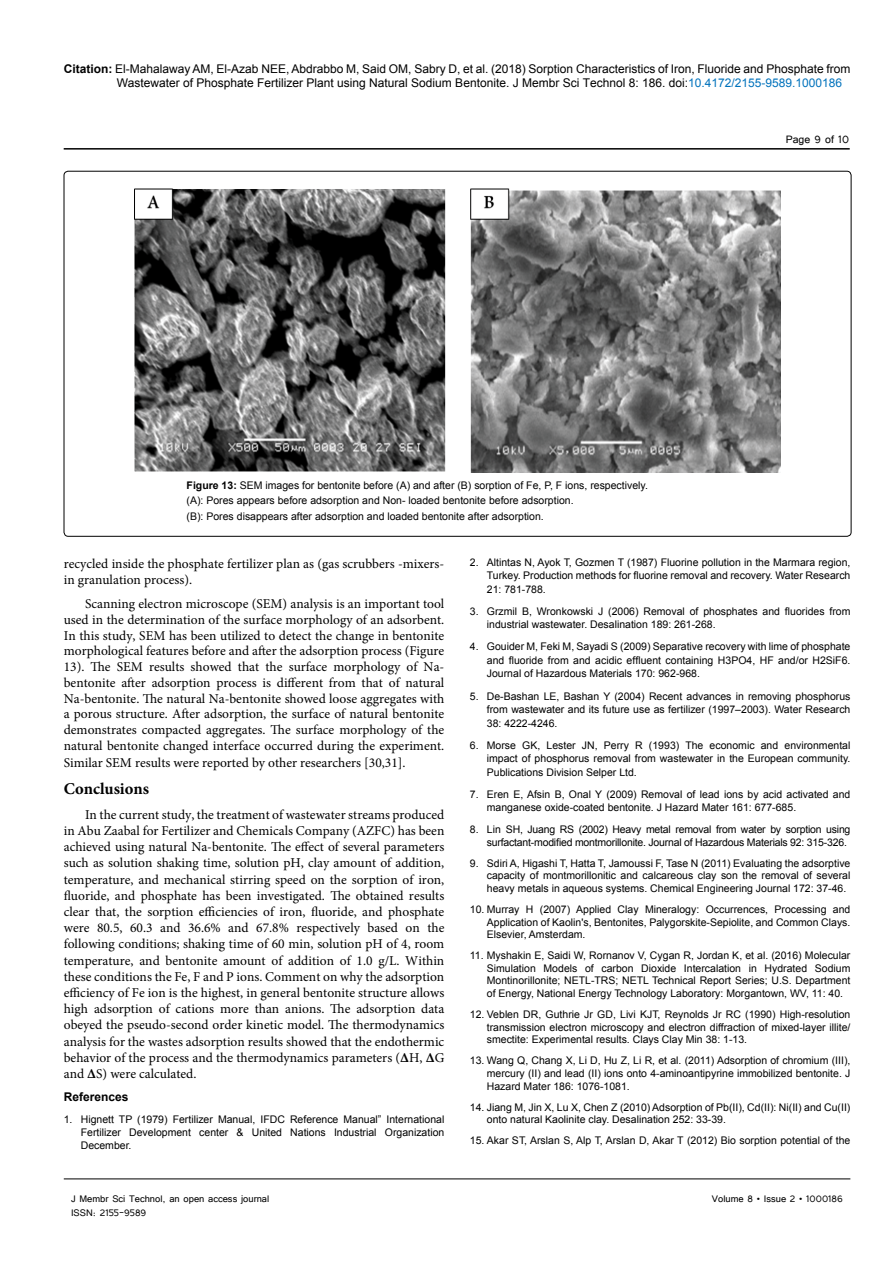
<style>
.page{position:relative;width:893px;height:1263px;background:#fff}
.page>*{position:absolute;margin:0;border:0;box-sizing:border-box;transform-origin:0 0}
.t1{font:700 16.5px "Minion Pro";color:#000}
.t2{font:13.5px/16.2px "Minion Pro";color:#000;text-align:justify}
.t3{font:13.5px "Tunga";color:#000}
.t4{font:12px/14.4px "Arial";color:#000}
.t5{font:12px "Tunga";color:#000}
.t6{font:700 12px "Arial";color:#000}
.t7{font:10.5px/12.6px "Arial";color:#000;text-align:justify}
.t8{font:10.5px/12.6px "Arial";letter-spacing:-.02em;color:#000}
.s1{font-weight:700}
.s2{color:#0072bc}
</style>
<div class="page">
<hr style="left:64px;top:148px;width:786px;height:2px;background:#000">
<hr style="left:64px;top:1179px;width:786px;height:1px;background:#000">
<img style="left:135px;top:188px;width:645px;height:284px">
<p class="t4" style="left:117px;top:61px;width:735px;text-indent:-53px"><span class="s1">Citation:</span> El-Mahalaway AM, El-Azab NEE, Abdrabbo M, Said OM, Sabry D, et al. (2018) Sorption Characteristics of Iron, Fluoride and Phosphate from<br>Wastewater of Phosphate Fertilizer Plant using Natural Sodium Bentonite. J Membr Sci Technol 8: 186. doi:<span class="s2">10.4172/2155-9589.1000186</span></p>
<p class="t3" style="left:786px;top:131px;width:65px">Page 9 of 10</p>
<p class="t7" style="left:187px;top:477px;width:463px;line-height:15.8px;text-align:left"><span class="s1">Figure 13:</span> SEM images for bentonite before (A) and after (B) sorption of Fe, P, F ions, respectively. (A): Pores appears before adsorption and Non- loaded bentonite before adsorption.<br>(B): Pores disappears after adsorption and loaded bentonite after adsorption.</p>
<p class="t7" style="left:487px;top:556px;width:365px;line-height:13.5px;text-indent:-17px">2. Altintas N, Ayok T, Gozmen T (1987) Fluorine pollution in the Marmara region, Turkey. Production methods for fluorine removal and recovery. Water Research 21: 781-788.</p>
<p class="t7" style="left:487px;top:605px;width:365px;line-height:13.5px;text-indent:-17px">3. Grzmil B, Wronkowski J (2006) Removal of phosphates and fluorides from industrial wastewater. Desalination 189: 261-268.</p>
<p class="t7" style="left:487px;top:640px;width:365px;line-height:13.5px;text-indent:-17px">4. Gouider M, Feki M, Sayadi S (2009) Separative recovery with lime of phosphate and fluoride from and acidic effluent containing H3PO4, HF and/or H2SiF6.<br>Journal of Hazardous Materials 170: 962-968.</p>
<p class="t7" style="left:487px;top:689px;width:365px;line-height:13.5px;text-indent:-17px">5. De-Bashan LE, Bashan Y (2004) Recent advances in removing phosphorus from wastewater and its future use as fertilizer (1997–2003). Water Research 38: 4222-4246.</p>
<p class="t7" style="left:487px;top:738px;width:365px;line-height:13.5px;text-indent:-17px">6. Morse GK, Lester JN, Perry R (1993) The economic and environmental impact of phosphorus removal from wastewater in the European community.<br>Publications Division Selper Ltd.</p>
<p class="t7" style="left:487px;top:787px;width:365px;line-height:13.5px;text-indent:-17px">7. Eren E, Afsin B, Onal Y (2009) Removal of lead ions by acid activated and manganese oxide-coated bentonite. J Hazard Mater 161: 677-685.</p>
<p class="t8" style="left:487px;top:823px;width:365px;text-indent:-17px">8. Lin SH, Juang RS (2002) Heavy metal removal from water by sorption using surfactant-modified montmorillonite. Journal of Hazardous Materials 92: 315-326.</p>
<p class="t7" style="left:487px;top:857px;width:365px;text-indent:-17px">9. Sdiri A, Higashi T, Hatta T, Jamoussi F, Tase N (2011) Evaluating the adsorptive capacity of montmorillonitic and calcareous clay son the removal of several heavy metals in aqueous systems. Chemical Engineering Journal 172: 37-46.</p>
<p class="t7" style="left:487px;top:903px;width:365px;text-indent:-17px">10. Murray H (2007) Applied Clay Mineralogy: Occurrences, Processing and Application of Kaolin's, Bentonites, Palygorskite-Sepiolite, and Common Clays.<br>Elsevier, Amsterdam.</p>
<p class="t7" style="left:487px;top:949px;width:365px;text-indent:-17px">11. Myshakin E, Saidi W, Rornanov V, Cygan R, Jordan K, et al. (2016) Molecular Simulation Models of carbon Dioxide Intercalation in Hydrated Sodium Montinorillonite; NETL-TRS; NETL Technical Report Series; U.S. Department of Energy, National Energy Technology Laboratory: Morgantown, WV, 11: 40.</p>
<p class="t7" style="left:487px;top:1008px;width:365px;text-indent:-17px">12. Veblen DR, Guthrie Jr GD, Livi KJT, Reynolds Jr RC (1990) High-resolution transmission electron microscopy and electron diffraction of mixed-layer illite/ smectite: Experimental results. Clays Clay Min 38: 1-13.</p>
<p class="t7" style="left:487px;top:1054px;width:365px;text-indent:-17px">13. Wang Q, Chang X, Li D, Hu Z, Li R, et al. (2011) Adsorption of chromium (III), mercury (II) and lead (II) ions onto 4-aminoantipyrine immobilized bentonite. J Hazard Mater 186: 1076-1081.</p>
<p class="t7" style="left:487px;top:1101px;width:365px;text-indent:-17px">14. Jiang M, Jin X, Lu X, Chen Z (2010) Adsorption of Pb(II), Cd(II): Ni(II) and Cu(II) onto natural Kaolinite clay. Desalination 252: 33-39.</p>
<p class="t7" style="left:470px;top:1134px;width:382px">15. Akar ST, Arslan S, Alp T, Arslan D, Akar T (2012) Bio sorption potential of the</p>
<p class="t2" style="left:64px;top:556px;width:382px;line-height:15.8px">recycled inside the phosphate fertilizer plan as (gas scrubbers -mixers&shy;in granulation process).</p>
<p class="t2" style="left:64px;top:596px;width:382px;text-indent:21px">Scanning electron microscope (SEM) analysis is an important tool used in the determination of the surface morphology of an adsorbent.<br>In this study, SEM has been utilized to detect the change in bentonite morphological features before and after the adsorption process (Figure 13). The SEM results showed that the surface morphology of Na&shy;bentonite after adsorption process is different from that of natural Na-bentonite. The natural Na-bentonite showed loose aggregates with a porous structure. After adsorption, the surface of natural bentonite demonstrates compacted aggregates. The surface morphology of the natural bentonite changed interface occurred during the experiment.<br>Similar SEM results were reported by other researchers [30,31].</p>
<h1 class="t1" style="left:64px;top:777px;width:87px">Conclusions</h1>
<p class="t2" style="left:64px;top:806px;width:382px;text-indent:21px">In the current study, the treatment of wastewater streams produced in Abu Zaabal for Fertilizer and Chemicals Company (AZFC) has been achieved using natural Na-bentonite. The effect of several parameters such as solution shaking time, solution pH, clay amount of addition, temperature, and mechanical stirring speed on the sorption of iron, fluoride, and phosphate has been investigated. The obtained results clear that, the sorption efficiencies of iron, fluoride, and phosphate were 80.5, 60.3 and 36.6% and 67.8% respectively based on the following conditions; shaking time of 60 min, solution pH of 4, room temperature, and bentonite amount of addition of 1.0 g/L. Within these conditions the Fe, F and P ions. Comment on why the adsorption efficiency of Fe ion is the highest, in general bentonite structure allows high adsorption of cations more than anions. The adsorption data obeyed the pseudo-second order kinetic model. The thermodynamics analysis for the wastes adsorption results showed that the endothermic behavior of the process and the thermodynamics parameters (<span class="s1">Δ</span>H, <span class="s1">Δ</span>G and <span class="s1">Δ</span>S) were calculated.</p>
<p class="t6" style="left:64px;top:1088px;width:66px">References</p>
<p class="t7" style="left:81px;top:1112px;width:365px;line-height:13.4px;text-indent:-17px">1. Hignett TP (1979) Fertilizer Manual, IFDC Reference Manual” International Fertilizer Development center &amp; United Nations Industrial Organization December.</p>
<p class="t5" style="left:71px;top:1190px;width:200px">J Membr Sci Technol, an open access journal</p>
<p class="t5" style="left:712px;top:1190px;width:132px">Volume 8 • Issue 2 • 1000186</p>
<p class="t5" style="left:71px;top:1205px;width:77px">ISSN: 2155-9589</p>
</div>
